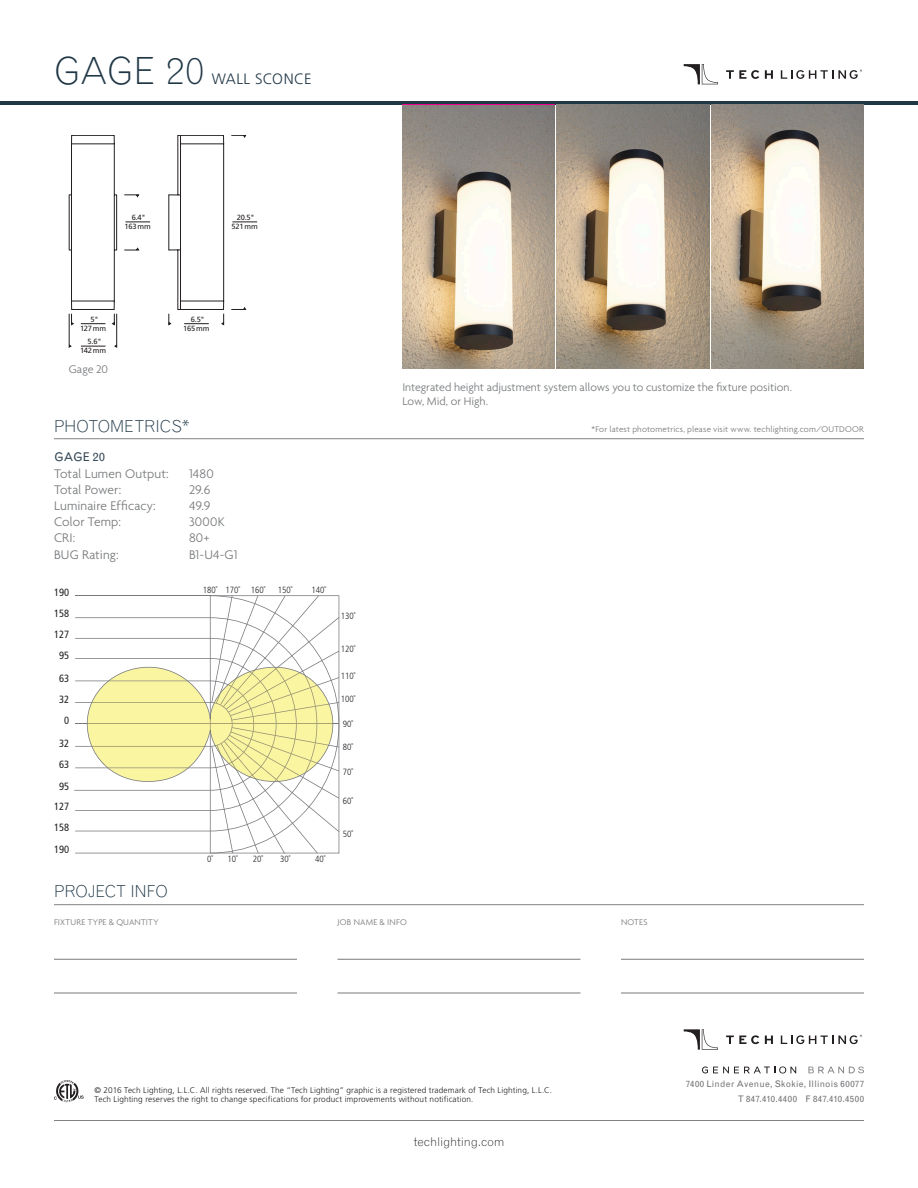
<style>
.page{position:relative;width:918px;height:1188px;background:#fff}
.page>*{position:absolute;margin:0;border:0;box-sizing:border-box;transform-origin:0 0}
.t1{font:300 37.5px "Grotesque";color:#203746}
.Spec_Header{font:300 16.5px "Grotesque";letter-spacing:-.02em;color:#203746}
.t2{font:300 15px "Frutiger";letter-spacing:.025em;color:#203746}
.Photometrics{font:300 13.5px "Agenda";letter-spacing:.005em;color:#76787b}
.t3{font:300 12px/14.4px "Agenda";letter-spacing:-.005em;color:#76787b}
.t4{font:300 12px "Grotesque";letter-spacing:-.01em;color:#231f20}
.Photometric_Lead-In{font:12px "Grotesque";letter-spacing:-.005em;color:#354856}
.t5{font:condensed 10.5px/20.7px "Frutiger";color:#231f20;text-align:center}
.t6{font:300 9px "Agenda";letter-spacing:.02em;color:#76787b}
.t7{font:300 condensed 9px "Frutiger";color:#231f20}
.t8{font:9px/14.4px "Grotesque";letter-spacing:.03em;color:#717275;text-align:right}
.t9{font:300 8.25px/9px "Frutiger";letter-spacing:.015em;color:#231f20}
.t10{font:7.5px/9px "Frutiger";letter-spacing:-.03em;color:#231f20;text-align:center}
</style>
<div class="page">
<svg style="left:726px;top:70px;width:33px;height:9px"></svg>
<svg style="left:765px;top:70px;width:8px;height:9px"></svg>
<svg style="left:781px;top:70px;width:81px;height:9px"></svg>
<svg style="left:684px;top:64px;width:34px;height:20px"></svg>
<hr style="left:0;top:101px;width:918px;height:4px;background:#203746">
<svg style="left:726px;top:1035px;width:33px;height:9px"></svg>
<svg style="left:765px;top:1036px;width:8px;height:8px"></svg>
<svg style="left:781px;top:1035px;width:81px;height:9px"></svg>
<svg style="left:684px;top:1029px;width:34px;height:21px"></svg>
<hr style="left:54px;top:904px;width:810px;height:1px;background:#808285">
<svg style="left:54px;top:1080px;width:30px;height:22px"></svg>
<hr style="left:54px;top:1120px;width:810px;height:1px;background:#808285">
<svg style="left:702px;top:1066px;width:94px;height:8px"></svg>
<svg style="left:808px;top:1067px;width:56px;height:6px"></svg>
<hr style="left:54px;top:959px;width:243px;height:1px;background:#76787b">
<hr style="left:54px;top:993px;width:243px;height:1px;background:#76787b">
<hr style="left:338px;top:959px;width:242px;height:1px;background:#76787b">
<hr style="left:338px;top:993px;width:242px;height:1px;background:#76787b">
<hr style="left:621px;top:959px;width:243px;height:1px;background:#76787b">
<hr style="left:621px;top:993px;width:243px;height:1px;background:#76787b">
<img style="left:402px;top:105px;width:153px;height:263px">
<img style="left:712px;top:105px;width:152px;height:263px">
<img style="left:557px;top:105px;width:152px;height:263px">
<svg style="left:74px;top:595px;width:265px;height:258px"></svg>
<svg style="left:231px;top:307px;width:15px;height:3px"></svg>
<svg style="left:231px;top:135px;width:15px;height:3px"></svg>
<svg style="left:232px;top:222px;width:25px;height:1px"></svg>
<svg style="left:168px;top:135px;width:56px;height:190px"></svg>
<svg style="left:69px;top:135px;width:48px;height:213px"></svg>
<svg style="left:124px;top:248px;width:15px;height:3px"></svg>
<svg style="left:124px;top:194px;width:15px;height:3px"></svg>
<svg style="left:125px;top:222px;width:25px;height:1px"></svg>
<hr style="left:54px;top:438px;width:810px;height:1px;background:#808285">
<p class="t1" style="left:54px;top:48px;width:151px">GAGE 20</p>
<p class="t2" style="left:212px;top:70px;width:101px">WALL SCONCE</p>
<p class="t10" style="left:125px;top:213px;width:28px">6.4"<br>163 mm</p>
<p class="t10" style="left:232px;top:213px;width:28px">20.5"<br>521 mm</p>
<p class="t10" style="left:80px;top:315px;width:28px">5"<br>127 mm</p>
<p class="t10" style="left:80px;top:337px;width:28px">5.6"<br>142 mm</p>
<p class="t3" style="left:69px;top:362px;width:41px">Gage 20</p>
<p class="t10" style="left:183px;top:315px;width:28px">6.5"<br>165 mm</p>
<p class="t3" style="left:402px;top:380px;width:391px">Integrated height adjustment system allows you to customize the fixture position.<br>Low, Mid, or High.</p>
<p class="Spec_Header" style="left:54px;top:416px;width:137px">PHOTOMETRICS*</p>
<p class="t6" style="left:591px;top:424px;width:274px">*For latest photometrics, please visit www. techlighting.com/OUTDOOR</p>
<p class="Photometric_Lead-In" style="left:54px;top:450px;width:52px">GAGE 20</p>
<p class="Photometrics" style="left:54px;top:465px;width:116px">Total Lumen Output:</p>
<p class="Photometrics" style="left:189px;top:465px;width:26px">1480</p>
<p class="Photometrics" style="left:54px;top:482px;width:69px">Total Power:</p>
<p class="Photometrics" style="left:189px;top:482px;width:23px">29.6</p>
<p class="Photometrics" style="left:54px;top:498px;width:103px">Luminaire Efficacy:</p>
<p class="Photometrics" style="left:189px;top:498px;width:23px">49.9</p>
<p class="Photometrics" style="left:54px;top:514px;width:68px">Color Temp:</p>
<p class="Photometrics" style="left:189px;top:514px;width:37px">3000K</p>
<p class="Photometrics" style="left:54px;top:530px;width:23px">CRI:</p>
<p class="Photometrics" style="left:189px;top:530px;width:22px">80+</p>
<p class="Photometrics" style="left:54px;top:546px;width:66px">BUG Rating:</p>
<p class="Photometrics" style="left:189px;top:546px;width:50px">B1-U4-G1</p>
<p class="t5" style="left:54px;top:582px;width:17px">190</p>
<p class="t5" style="left:54px;top:624px;width:17px">127<br>95</p>
<p class="t5" style="left:59px;top:667px;width:12px;line-height:21.5px;text-align:left">63<br>32</p>
<p class="t5" style="left:64px;top:710px;width:7px">0</p>
<p class="t5" style="left:59px;top:733px;width:12px;text-align:left">32<br>63</p>
<p class="t5" style="left:54px;top:776px;width:17px">95<br>127<br>158<br>190</p>
<p class="t5" style="left:54px;top:604px;width:17px">158</p>
<p class="t7" style="left:203px;top:585px;width:16px">180˚</p>
<p class="t7" style="left:225px;top:585px;width:41px">170˚ 160˚</p>
<p class="t7" style="left:278px;top:585px;width:16px">150˚</p>
<p class="t7" style="left:311px;top:585px;width:16px">140˚</p>
<p class="t7" style="left:341px;top:610px;width:16px">130˚</p>
<p class="t7" style="left:341px;top:644px;width:16px">120˚</p>
<p class="t7" style="left:341px;top:670px;width:16px">110˚</p>
<p class="t7" style="left:341px;top:694px;width:16px">100˚</p>
<p class="t7" style="left:343px;top:718px;width:12px">90˚</p>
<p class="t7" style="left:343px;top:742px;width:12px">80˚</p>
<p class="t7" style="left:343px;top:766px;width:12px">70˚</p>
<p class="t7" style="left:343px;top:796px;width:12px">60˚</p>
<p class="t7" style="left:343px;top:829px;width:12px">50˚</p>
<p class="t7" style="left:207px;top:853px;width:7px">0˚</p>
<p class="t7" style="left:228px;top:853px;width:12px">10˚</p>
<p class="t7" style="left:253px;top:853px;width:12px">20˚</p>
<p class="t7" style="left:280px;top:853px;width:12px">30˚</p>
<p class="t7" style="left:315px;top:853px;width:12px">40˚</p>
<h2 class="Spec_Header" style="left:54px;top:882px;width:115px">PROJECT INFO</h2>
<p class="t6" style="left:54px;top:917px;width:106px">FIXTURE TYPE &amp; QUANTITY</p>
<p class="t6" style="left:338px;top:917px;width:71px">JOB NAME &amp; INFO</p>
<p class="t6" style="left:621px;top:917px;width:28px">NOTES</p>
<p class="t9" style="left:94px;top:1086px;width:459px">© 2016 Tech Lighting, L.L.C. All rights reserved. The “Tech Lighting” graphic is a registered trademark of Tech Lighting, L.L.C.<br>Tech Lighting reserves the right to change specifications for product improvements without notification.</p>
<h3 class="t4" style="left:414px;top:1134px;width:92px">techlighting.com</h3>
<p class="t8" style="left:686px;top:1077px;width:180px">7400 Linder Avenue, Skokie, Illinois 60077<br>T 847.410.4400 F 847.410.4500</p>
</div>
